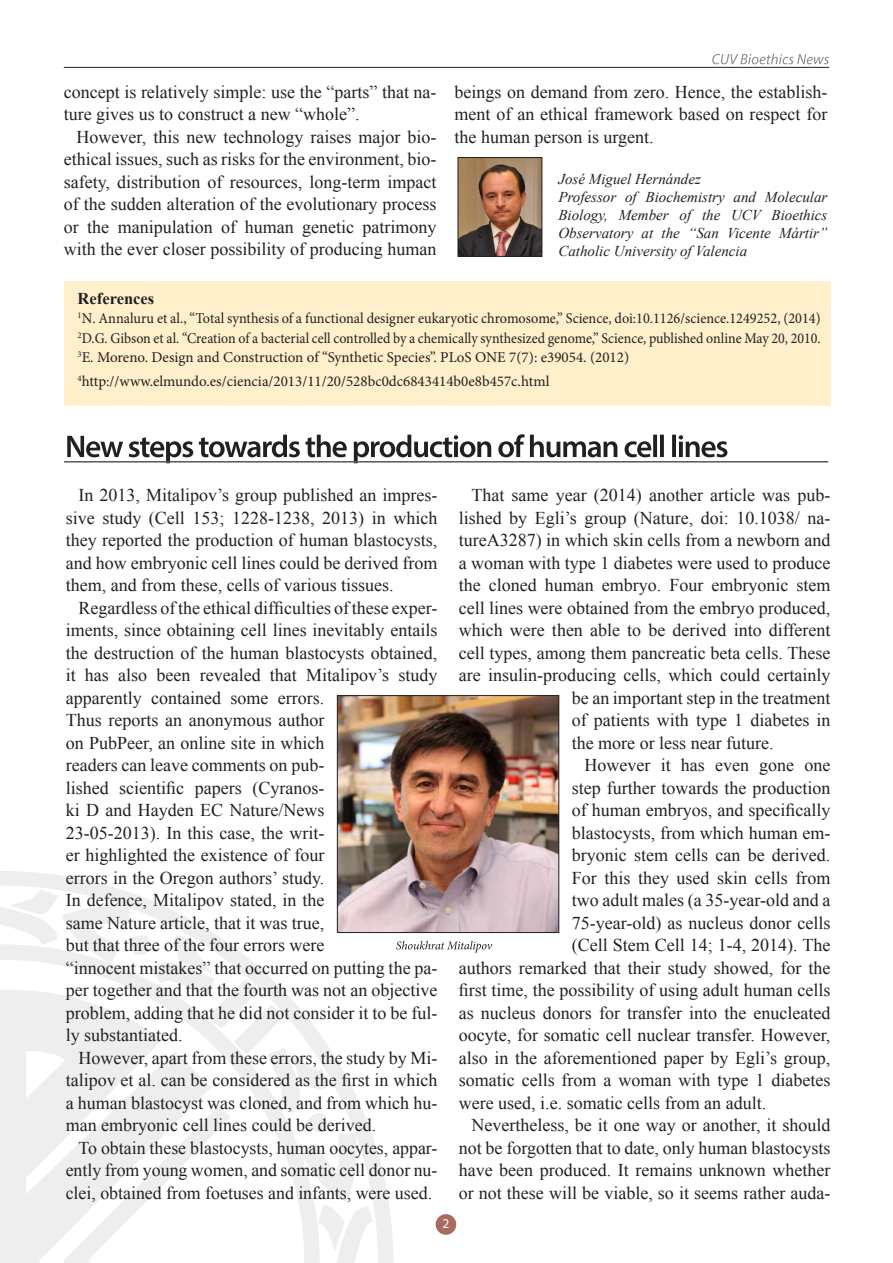
<style>
.page{position:relative;width:893px;height:1263px;background:#fff}
.page>*{position:absolute;margin:0;border:0;box-sizing:border-box;transform-origin:0 0}
.t1{font:18px/22.5px "Times New Roman";color:#231f20;text-align:justify}
.t2{font:700 16.5px "Times New Roman";color:#231f20}
.t3{font:15px "Minion Pro";color:#231f20}
.t4{font:italic 15px/18px "Times New Roman";color:#231f20;text-align:justify}
.t5{font:15px "Minion Pro";color:#231f20;scale:.95 1}
.t6{font:15px "Minion Pro";color:#231f20;scale:.93 1}
.t7{font:13.5px "Myriad Pro";color:#fff}
</style>
<div class="page">
<svg style="left:0;top:871px;width:393px;height:392px"></svg>
<svg style="left:0;top:888px;width:373px;height:375px"></svg>
<svg style="left:0;top:983px;width:163px;height:280px"></svg>
<div style="left:436px;top:1214px;width:20px;height:21px;background:#a86b5f;border-radius:50%"></div>
<hr style="left:64px;top:67px;width:765px;height:1px;background:#231f20">
<svg style="left:712px;top:54px;width:117px;height:10px"></svg>
<div style="left:64px;top:281px;width:767px;height:125px;background:#ffefcb"></div>
<svg style="left:396px;top:941px;width:96px;height:11px"></svg>
<img style="left:460px;top:159px;width:80px;height:96px">
<div style="left:458px;top:157px;width:84px;height:100px;border:1px solid #231f20"></div>
<svg style="left:67px;top:434px;width:660px;height:29px"></svg>
<hr style="left:64px;top:461px;width:764px;height:1px;background:#57585a">
<img style="left:339px;top:697px;width:218px;height:234px">
<div style="left:337px;top:695px;width:222px;height:238px;border:1px solid #231f20"></div>
<p class="t1" style="left:64px;top:80px;width:374px">concept is relatively simple: use the “parts” that na&shy;ture gives us to construct a new “whole”.</p>
<p class="t1" style="left:64px;top:125px;width:374px;text-indent:13px">However, this new technology raises major bio&shy;ethical issues, such as risks for the environment, bio&shy;safety, distribution of resources, long-term impact of the sudden alteration of the evolutionary process or the manipulation of human genetic patrimony with the ever closer possibility of producing human</p>
<p class="t1" style="left:455px;top:80px;width:374px">beings on demand from zero. Hence, the establish&shy;ment of an ethical framework based on respect for the human person is urgent.</p>
<p class="t4" style="left:558px;top:169px;width:144px">José Miguel Hernández</p>
<p class="t4" style="left:558px;top:187px;width:270px">Professor of Biochemistry and Molecular Biology, Member of the UCV Bioethics Observatory at the “San Vicente Mártir” Catholic University of Valencia</p>
<p class="t2" style="left:78px;top:287px;width:78px">References</p>
<p class="t5" style="left:78px;top:308px;width:784px"><sup>1</sup>N. Annaluru et al., “Total synthesis of a functional designer eukaryotic chromosome,” Science, doi:10.1126/science.1249252, (2014)</p>
<p class="t6" style="left:78px;top:328px;width:800px"><sup>2</sup>D.G. Gibson et al. “Creation of a bacterial cell controlled by a chemically synthesized genome,” Science, published online May 20, 2010.</p>
<p class="t3" style="left:78px;top:347px;width:553px"><sup>3</sup>E. Moreno. Design and Construction of “Synthetic Species”. PLoS ONE 7(7): e39054. (2012)</p>
<p class="t3" style="left:78px;top:371px;width:473px"><sup>4</sup>http://www.elmundo.es/ciencia/2013/11/20/528bc0dc6843414b0e8b457c.html</p>
<p class="t1" style="left:66px;top:484px;width:373px;text-indent:13px">In 2013, Mitalipov’s group published an impres&shy;sive study (Cell 153; 1228-1238, 2013) in which they reported the production of human blastocysts, and how embryonic cell lines could be derived from them, and from these, cells of various tissues.</p>
<p class="t1" style="left:66px;top:596px;width:373px;text-align:left;text-indent:13px">Regardless of the ethical difficulties of these exper&shy;iments, since obtaining cell lines inevitably entails the destruction of the human blastocysts obtained, it has also been revealed that Mitalipov’s study apparently contained some errors.<br>Thus reports an anonymous author<br>on PubPeer, an online site in which<br>readers can leave comments on pub-<br>lished scientific papers (Cyranos-<br>ki D and Hayden EC Nature/News<br>23-05-2013). In this case, the writ-<br>er highlighted the existence of four<br>errors in the Oregon authors’ study.<br>In defence, Mitalipov stated, in the<br>same Nature article, that it was true,<br>but that three of the four errors were<br>“innocent mistakes” that occurred on putting the pa&shy;per together and that the fourth was not an objective problem, adding that he did not consider it to be ful&shy;ly substantiated.</p>
<p class="t1" style="left:66px;top:1046px;width:373px;text-indent:13px">However, apart from these errors, the study by Mi&shy;talipov et al. can be considered as the first in which a human blastocyst was cloned, and from which hu&shy;man embryonic cell lines could be derived.</p>
<p class="t1" style="left:66px;top:1136px;width:373px;text-indent:13px">To obtain these blastocysts, human oocytes, appar&shy;ently from young women, and somatic cell donor nu&shy;clei, obtained from foetuses and infants, were used.</p>
<p class="t7" style="left:442px;top:1215px;width:8px">2</p>
<p class="t1" style="left:471px;top:484px;width:360px">That same year (2014) another article was pub-</p>
<p class="t1" style="left:459px;top:506px;width:373px">lished by Egli’s group (Nature, doi: 10.1038/ na-</p>
<p class="t1" style="left:459px;top:529px;width:373px">tureA3287) in which skin cells from a newborn and</p>
<p class="t1" style="left:459px;top:551px;width:373px">a woman with type 1 diabetes were used to produce</p>
<p class="t1" style="left:459px;top:574px;width:373px">the cloned human embryo. Four embryonic stem</p>
<p class="t1" style="left:459px;top:596px;width:373px">cell lines were obtained from the embryo produced,</p>
<p class="t1" style="left:459px;top:619px;width:373px">which were then able to be derived into different</p>
<p class="t1" style="left:459px;top:641px;width:373px">cell types, among them pancreatic beta cells. These</p>
<p class="t1" style="left:459px;top:664px;width:373px">are insulin-producing cells, which could certainly</p>
<p class="t1" style="left:572px;top:686px;width:260px">be an important step in the treatment</p>
<p class="t1" style="left:572px;top:709px;width:260px">of patients with type 1 diabetes in</p>
<p class="t1" style="left:572px;top:731px;width:203px">the more or less near future.</p>
<p class="t1" style="left:584px;top:754px;width:247px">However it has even gone one</p>
<p class="t1" style="left:572px;top:776px;width:260px">step further towards the production</p>
<p class="t1" style="left:572px;top:799px;width:260px">of human embryos, and specifically</p>
<p class="t1" style="left:572px;top:821px;width:260px">blastocysts, from which human em-</p>
<p class="t1" style="left:572px;top:844px;width:260px">bryonic stem cells can be derived.</p>
<p class="t1" style="left:572px;top:866px;width:260px">For this they used skin cells from</p>
<p class="t1" style="left:572px;top:889px;width:260px">two adult males (a 35-year-old and a</p>
<p class="t1" style="left:572px;top:911px;width:260px">75-year-old) as nucleus donor cells</p>
<p class="t1" style="left:572px;top:934px;width:260px">(Cell Stem Cell 14; 1-4, 2014). The</p>
<p class="t1" style="left:459px;top:956px;width:373px">authors remarked that their study showed, for the</p>
<p class="t1" style="left:459px;top:979px;width:373px">first time, the possibility of using adult human cells</p>
<p class="t1" style="left:459px;top:1001px;width:373px">as nucleus donors for transfer into the enucleated</p>
<p class="t1" style="left:459px;top:1024px;width:373px">oocyte, for somatic cell nuclear transfer. However,</p>
<p class="t1" style="left:459px;top:1046px;width:373px">also in the aforementioned paper by Egli’s group,</p>
<p class="t1" style="left:459px;top:1069px;width:373px">somatic cells from a woman with type 1 diabetes</p>
<p class="t1" style="left:459px;top:1091px;width:309px">were used, i.e. somatic cells from an adult.</p>
<p class="t1" style="left:459px;top:1114px;width:373px;text-indent:13px">Nevertheless, be it one way or another, it should not be forgotten that to date, only human blastocysts have been produced. It remains unknown whether or not these will be viable, so it seems rather auda-</p>
</div>
